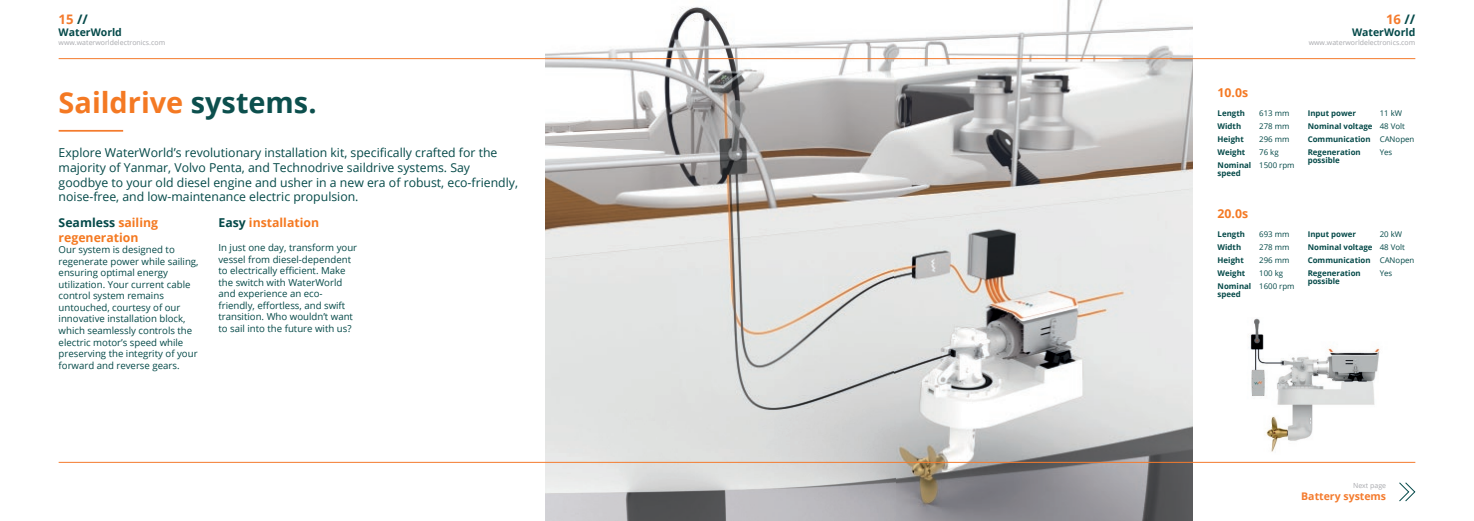
<style>
.page{position:relative;width:1474px;height:521px;background:#fff}
.page>*{position:absolute;margin:0;border:0;box-sizing:border-box;transform-origin:0 0}
.t1{font:700 28.88px "Open Sans";color:#f47923}
.t2{font:700 13.12px "Open Sans";color:#f47b2d}
.t3{font:12.25px/14.7px "Open Sans";color:#044948}
.t4{font:700 12.25px/14.7px "Open Sans";color:#f47921}
.t5{font:700 12.25px "Open Sans";color:#f47923}
.t6{font:700 10.5px "Open Sans";color:#044949}
.t7{font:700 10.5px "Open Sans";color:#f47b2d}
.Uitgelijnd{font:9.62px/11.5px "Open Sans";color:#044948}
.t8{font:700 7.88px "Open Sans";color:#044948}
.t9{font:7.88px/13.1px "Open Sans";color:#044948}
.t10{font:7px "Open Sans";color:#a8a9ad}
.s1{color:#044949}
.s2{color:#0c4f4d}
</style>
<div class="page">
<hr style="left:59px;top:130px;width:64px;height:2px;background:#f47b2d">
<img style="left:545px;top:0;width:647px;height:521px">
<img style="left:1250px;top:318px;width:130px;height:134px">
<hr style="left:59px;top:58px;width:678px;height:1px;background:#f47b2d">
<hr style="left:59px;top:462px;width:678px;height:1px;background:#f47b2d">
<hr style="left:737px;top:58px;width:678px;height:1px;background:#f47b2d">
<hr style="left:737px;top:462px;width:678px;height:1px;background:#f47b2d">
<svg style="left:1399px;top:482px;width:16px;height:20px"></svg>
<h2 class="t2" style="left:59px;top:10px;width:31px">15 <span class="s1">//</span></h2>
<p class="t6" style="left:59px;top:25px;width:65px">WaterWorld</p>
<p class="t10" style="left:59px;top:37px;width:108px">www.waterworldelectronics.com</p>
<p class="t1" style="left:59px;top:82px;width:259px">Saildrive <span class="s2">systems.</span></p>
<p class="t3" style="left:59px;top:145px;width:461px">Explore WaterWorld’s revolutionary installation kit, specifically crafted for the majority of Yanmar, Volvo Penta, and Technodrive saildrive systems. Say goodbye to your old diesel engine and usher in a new era of robust, eco-friendly, noise-free, and low-maintenance electric propulsion.</p>
<p class="t4" style="left:59px;top:215px;width:101px"><span class="s1">Seamless</span> sailing regeneration</p>
<p class="Uitgelijnd" style="left:59px;top:244px;width:141px">Our system is designed to regenerate power while sailing, ensuring optimal energy utilization. Your current cable control system remains untouched, courtesy of our innovative installation block, which seamlessly controls the electric motor’s speed while preserving the integrity of your forward and reverse gears.</p>
<p class="t4" style="left:218px;top:215px;width:102px"><span class="s1">Easy</span> installation</p>
<p class="Uitgelijnd" style="left:218px;top:241px;width:140px">In just one day, transform your vessel from diesel-dependent to electrically efficient. Make the switch with WaterWorld and experience an eco&shy;friendly, effortless, and swift transition. Who wouldn’t want to sail into the future with us?</p>
<h2 class="t2" style="left:1385px;top:10px;width:31px">16 <span class="s1">//</span></h2>
<p class="t6" style="left:1351px;top:25px;width:65px">WaterWorld</p>
<p class="t10" style="left:1308px;top:37px;width:108px">www.waterworldelectronics.com</p>
<p class="t5" style="left:1217px;top:84px;width:32px">10.0s</p>
<p class="t8" style="left:1217px;top:107px;width:29px">Length</p>
<p class="t8" style="left:1217px;top:120px;width:25px">Width</p>
<p class="t8" style="left:1217px;top:134px;width:28px">Height</p>
<p class="t8" style="left:1217px;top:147px;width:29px">Weight</p>
<p class="t8" style="left:1217px;top:160px;width:35px">Nominal</p>
<p class="t8" style="left:1217px;top:168px;width:25px">speed</p>
<p class="t9" style="left:1259px;top:106px;width:32px">613 mm</p>
<p class="t9" style="left:1259px;top:119px;width:32px">278 mm</p>
<p class="t9" style="left:1259px;top:132px;width:32px">296 mm</p>
<p class="t9" style="left:1259px;top:146px;width:21px">76 kg</p>
<p class="t9" style="left:1259px;top:159px;width:37px">1500 rpm</p>
<p class="t5" style="left:1217px;top:205px;width:32px">20.0s</p>
<p class="t8" style="left:1217px;top:228px;width:29px">Length</p>
<p class="t8" style="left:1217px;top:242px;width:25px">Width</p>
<p class="t8" style="left:1217px;top:255px;width:28px">Height</p>
<p class="t8" style="left:1217px;top:268px;width:29px">Weight</p>
<p class="t8" style="left:1217px;top:281px;width:35px">Nominal</p>
<p class="t8" style="left:1217px;top:289px;width:25px">speed</p>
<p class="t9" style="left:1259px;top:227px;width:32px">693 mm</p>
<p class="t9" style="left:1259px;top:240px;width:32px">278 mm</p>
<p class="t9" style="left:1259px;top:254px;width:32px">296 mm</p>
<p class="t9" style="left:1259px;top:267px;width:26px">100 kg</p>
<p class="t9" style="left:1259px;top:280px;width:37px">1600 rpm</p>
<p class="t9" style="left:1379px;top:106px;width:24px">11 kW</p>
<p class="t9" style="left:1379px;top:119px;width:27px">48 Volt</p>
<p class="t9" style="left:1379px;top:132px;width:36px">CANopen<br>Yes</p>
<p class="t8" style="left:1307px;top:107px;width:50px">Input power</p>
<p class="t8" style="left:1307px;top:120px;width:66px">Nominal voltage</p>
<p class="t8" style="left:1307px;top:134px;width:64px">Communication</p>
<p class="t8" style="left:1307px;top:147px;width:54px">Regeneration</p>
<p class="t8" style="left:1307px;top:155px;width:34px">possible</p>
<p class="t9" style="left:1379px;top:227px;width:24px">20 kW</p>
<p class="t9" style="left:1379px;top:240px;width:27px">48 Volt</p>
<p class="t9" style="left:1379px;top:254px;width:36px">CANopen</p>
<p class="t9" style="left:1379px;top:267px;width:14px">Yes</p>
<p class="t8" style="left:1307px;top:228px;width:50px">Input power</p>
<p class="t8" style="left:1307px;top:242px;width:66px">Nominal voltage</p>
<p class="t8" style="left:1307px;top:255px;width:64px">Communication</p>
<p class="t8" style="left:1307px;top:268px;width:54px">Regeneration</p>
<p class="t8" style="left:1307px;top:276px;width:34px">possible</p>
<p class="t10" style="left:1352px;top:480px;width:35px">Next page</p>
<p class="t7" style="left:1301px;top:489px;width:86px">Battery systems</p>
</div>
